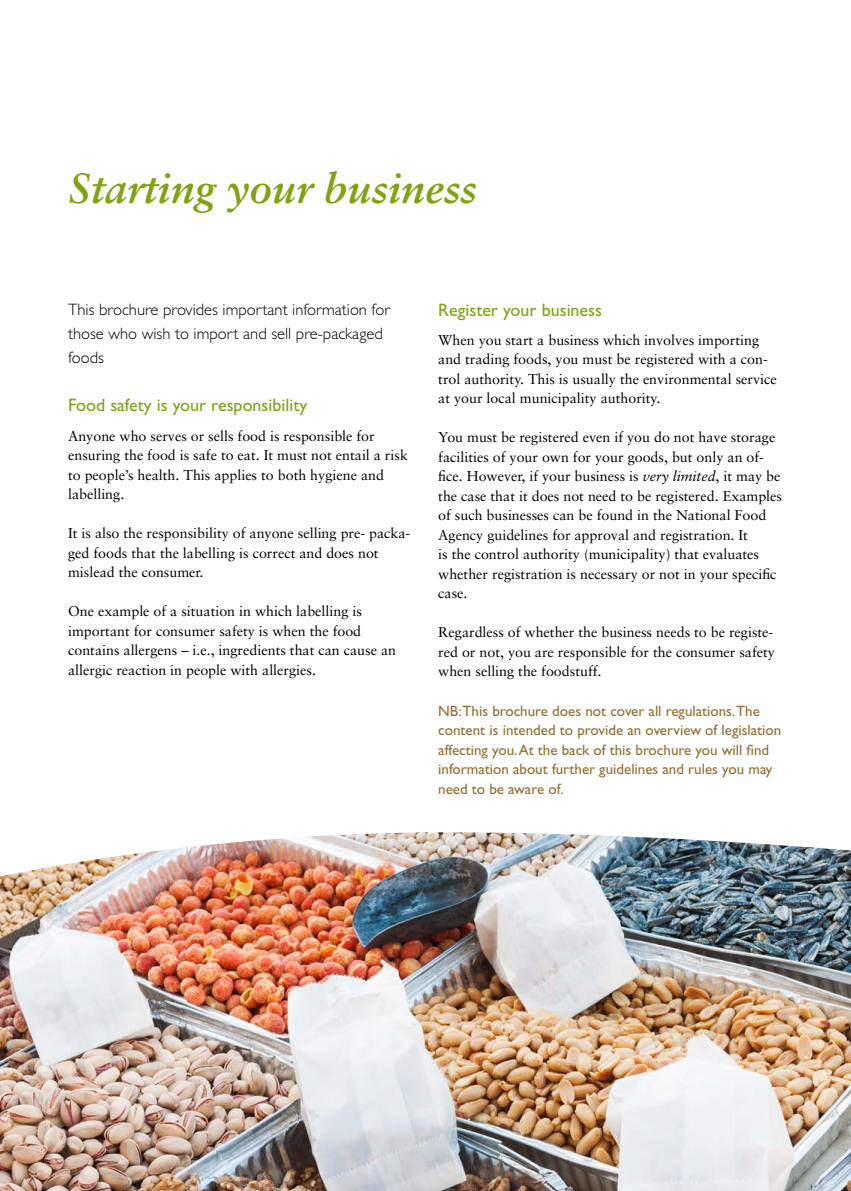
<style>
.page{position:relative;width:851px;height:1191px;background:#fff}
.page>*{position:absolute;margin:0;border:0;box-sizing:border-box;transform-origin:0 0}
.t1{font:italic 700 42px "Sabon CE";color:#80a312}
.t2{font:18px "Gill Sans CE";color:#80a312}
.t3{font:300 16.5px/24px "Gill Sans CE";color:#000}
.t4{font:15px/19.5px "Gill Sans CE";color:#926f32}
.t5{font:14.25px/19.5px "Sabon";color:#000}
.s1{font-style:italic}
</style>
<div class="page">
<img style="left:0;top:832px;width:850px;height:359px">
<h1 class="t1" style="left:68px;top:163px;width:410px">Starting your business</h1>
<p class="t3" style="left:68px;top:297px;width:323px">This brochure provides important information for those who wish to import and sell pre-packaged foods</p>
<p class="t2" style="left:68px;top:395px;width:240px">Food safety is your responsibility</p>
<p class="t5" style="left:68px;top:426px;width:341px">Anyone who serves or sells food is responsible for ensuring the food is safe to eat. It must not entail a risk to people’s health. This applies to both hygiene and labelling.</p>
<p class="t5" style="left:68px;top:523px;width:344px">It is also the responsibility of anyone selling pre- packa&shy;ged foods that the labelling is correct and does not mislead the consumer.</p>
<p class="t5" style="left:68px;top:601px;width:329px">One example of a situation in which labelling is important for consumer safety is when the food contains allergens – i.e., ingredients that can cause an allergic reaction in people with allergies.</p>
<p class="t2" style="left:438px;top:299px;width:165px">Register your business</p>
<p class="t5" style="left:438px;top:330px;width:340px">When you start a business which involves importing and trading foods, you must be registered with a con&shy;trol authority. This is usually the environmental service at your local municipality authority.</p>
<p class="t5" style="left:438px;top:427px;width:345px">You must be registered even if you do not have storage facilities of your own for your goods, but only an of&shy;fice. However, if your business is <span class="s1">very limited</span>, it may be the case that it does not need to be registered. Examples of such businesses can be found in the National Food Agency guidelines for approval and registration. It<br>is the control authority (municipality) that evaluates whether registration is necessary or not in your specific case.</p>
<p class="t5" style="left:438px;top:622px;width:338px;text-align:justify">Regardless of whether the business needs to be registe&shy;red or not, you are responsible for the consumer safety when selling the foodstuff.</p>
<p class="t4" style="left:438px;top:701px;width:344px">NB:This brochure does not cover all regulations.The content is intended to provide an overview of legislation affecting you. At the back of this brochure you will find information about further guidelines and rules you may need to be aware of.</p>
</div>
